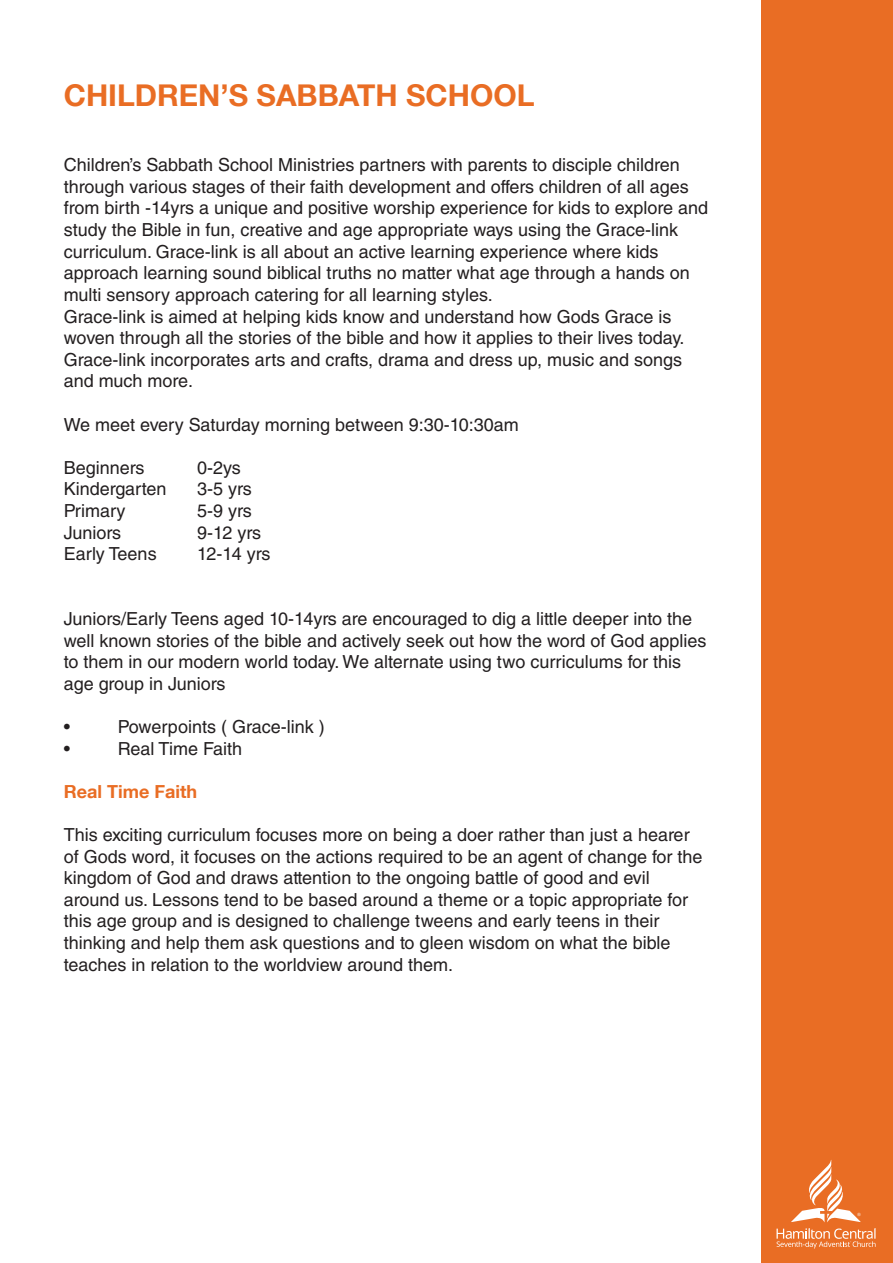
<style>
.page{position:relative;width:893px;height:1263px;background:#fff}
.page>*{position:absolute;margin:0;border:0;box-sizing:border-box;transform-origin:0 0}
.t1{font:700 30px "Helvetica Neue LT Com";color:#e96d24}
.t2{font:18px/21.6px "Helvetica LT Std";color:#231f20}
.t3{font:700 18px "Helvetica Neue LT Com";color:#e96d24}
</style>
<div class="page">
<div style="left:761px;top:0;width:132px;height:1263px;background:#e96d24"></div>
<svg style="left:776px;top:1228px;width:99px;height:21px"></svg>
<svg style="left:791px;top:1160px;width:70px;height:62px"></svg>
<p class="t1" style="left:64px;top:77px;width:472px">CHILDREN’S SABBATH SCHOOL</p>
<p class="t2" style="left:64px;top:154px;width:646px">Children’s Sabbath School Ministries partners with parents to disciple children through various stages of their faith development and offers children of all ages from birth -14yrs a unique and positive worship experience for kids to explore and study the Bible in fun, creative and age appropriate ways using the Grace-link curriculum. Grace-link is all about an active learning experience where kids approach learning sound biblical truths no matter what age through a hands on multi sensory approach catering for all learning styles.</p>
<p class="t2" style="left:64px;top:305px;width:622px">Grace-link is aimed at helping kids know and understand how Gods Grace is woven through all the stories of the bible and how it applies to their lives today.<br>Grace-link incorporates arts and crafts, drama and dress up, music and songs and much more.</p>
<p class="t2" style="left:64px;top:413px;width:457px">We meet every Saturday morning between 9:30-10:30am</p>
<p class="t2" style="left:64px;top:457px;width:82px">Beginners</p>
<p class="t2" style="left:197px;top:457px;width:45px">0-2ys</p>
<p class="t2" style="left:64px;top:478px;width:104px">Kindergarten</p>
<p class="t2" style="left:197px;top:478px;width:56px">3-5 yrs</p>
<p class="t2" style="left:64px;top:500px;width:63px">Primary</p>
<p class="t2" style="left:197px;top:500px;width:56px">5-9 yrs</p>
<p class="t2" style="left:64px;top:521px;width:59px">Juniors</p>
<p class="t2" style="left:197px;top:521px;width:65px">9-12 yrs</p>
<p class="t2" style="left:64px;top:543px;width:94px">Early Teens</p>
<p class="t2" style="left:197px;top:543px;width:75px">12-14 yrs</p>
<p class="t2" style="left:64px;top:608px;width:644px">Juniors/Early Teens aged 10-14yrs are encouraged to dig a little deeper into the well known stories of the bible and actively seek out how the word of God applies to them in our modern world today. We alternate using two curriculums for this age group in Juniors</p>
<p class="t2" style="left:64px;top:716px;width:8px">•</p>
<p class="t2" style="left:118px;top:716px;width:209px">Powerpoints ( Grace-link )</p>
<p class="t2" style="left:64px;top:737px;width:8px">•</p>
<p class="t2" style="left:118px;top:737px;width:126px">Real Time Faith</p>
<p class="t3" style="left:64px;top:780px;width:135px">Real Time Faith</p>
<p class="t2" style="left:64px;top:824px;width:640px">This exciting curriculum focuses more on being a doer rather than just a hearer of Gods word, it focuses on the actions required to be an agent of change for the kingdom of God and draws attention to the ongoing battle of good and evil around us. Lessons tend to be based around a theme or a topic appropriate for this age group and is designed to challenge tweens and early teens in their thinking and help them ask questions and to gleen wisdom on what the bible teaches in relation to the worldview around them.</p>
</div>
